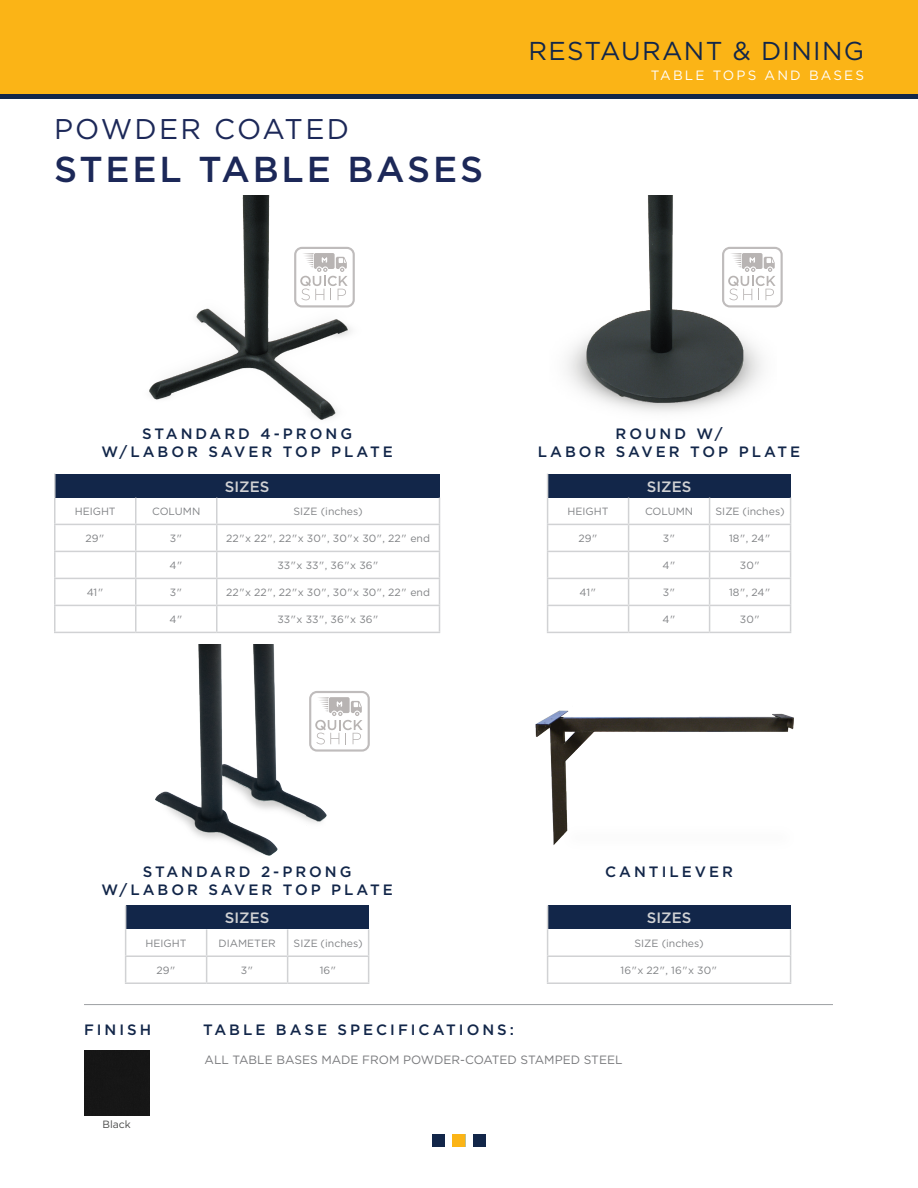
<style>
.page{position:relative;width:918px;height:1188px;background:#fff}
.page>*{position:absolute;margin:0;border:0;box-sizing:border-box;transform-origin:0 0}
.t1{font:500 36px "Gotham";letter-spacing:.08em;color:#1c2858}
.t2{font:28.5px "Gotham";letter-spacing:.08em;color:#1c2858}
.t3{font:25.8px "Gotham";letter-spacing:.05em;color:#122649}
.t4{font:500 15px "Gotham";letter-spacing:.2em;color:#122649}
.t5{font:500 15px "Gotham";color:#d1d2d4}
.t6{font:13.5px "Gotham";letter-spacing:.155em;color:#fff}
.t7{font:12px "Gotham";color:#78797c}
.t8{font:10.5px "Gotham";color:#808285}
.t9{font:10.5px "Gotham";color:#484948}
</style>
<div class="page">
<div style="left:0;top:0;width:918px;height:98px;background:#fbb416"></div>
<hr style="left:0;top:94px;width:918px;height:4px;background:#122649">
<img style="left:149px;top:195px;width:202px;height:225px">
<img style="left:567px;top:195px;width:208px;height:217px">
<svg style="left:294px;top:247px;width:61px;height:61px"></svg>
<svg style="left:722px;top:247px;width:61px;height:61px"></svg>
<hr style="left:84px;top:1004px;width:749px;height:1px;background:#9d9fa2">
<svg style="left:328px;top:691px;width:42px;height:61px"></svg>
<img style="left:156px;top:645px;width:172px;height:211px">
<img style="left:535px;top:710px;width:259px;height:135px">
<div style="left:432px;top:1134px;width:13px;height:13px;background:#122649"></div>
<div style="left:453px;top:1134px;width:12px;height:13px;background:#fbb416"></div>
<div style="left:473px;top:1134px;width:13px;height:13px;background:#122649"></div>
<div style="left:55px;top:474px;width:385px;height:24px;background:#122649"></div>
<hr style="left:54px;top:474px;width:2px;height:24px;background:#d1d2d4">
<hr style="left:54px;top:498px;width:2px;height:26px;background:#d1d2d4">
<hr style="left:216px;top:498px;width:2px;height:26px;background:#d1d2d4">
<hr style="left:54px;top:524px;width:82px;height:1px;background:#d1d2d4">
<hr style="left:54px;top:525px;width:2px;height:26px;background:#d1d2d4">
<hr style="left:136px;top:524px;width:81px;height:1px;background:#d1d2d4">
<hr style="left:217px;top:524px;width:223px;height:1px;background:#d1d2d4">
<hr style="left:216px;top:525px;width:2px;height:26px;background:#d1d2d4">
<hr style="left:54px;top:551px;width:82px;height:1px;background:#d1d2d4">
<hr style="left:54px;top:552px;width:2px;height:26px;background:#d1d2d4">
<hr style="left:136px;top:551px;width:81px;height:1px;background:#d1d2d4">
<hr style="left:217px;top:551px;width:223px;height:1px;background:#d1d2d4">
<hr style="left:216px;top:552px;width:2px;height:26px;background:#d1d2d4">
<hr style="left:54px;top:578px;width:82px;height:1px;background:#d1d2d4">
<hr style="left:54px;top:579px;width:2px;height:26px;background:#d1d2d4">
<hr style="left:136px;top:578px;width:81px;height:1px;background:#d1d2d4">
<hr style="left:217px;top:578px;width:223px;height:1px;background:#d1d2d4">
<hr style="left:216px;top:579px;width:2px;height:26px;background:#d1d2d4">
<hr style="left:54px;top:605px;width:82px;height:1px;background:#d1d2d4">
<hr style="left:54px;top:606px;width:2px;height:26px;background:#d1d2d4">
<hr style="left:136px;top:605px;width:81px;height:1px;background:#d1d2d4">
<svg style="left:135px;top:498px;width:1px;height:134px"></svg>
<hr style="left:217px;top:605px;width:223px;height:1px;background:#d1d2d4">
<hr style="left:216px;top:606px;width:2px;height:26px;background:#d1d2d4">
<svg style="left:439px;top:498px;width:1px;height:134px"></svg>
<hr style="left:54px;top:632px;width:82px;height:1px;background:#d1d2d4">
<hr style="left:136px;top:632px;width:81px;height:1px;background:#d1d2d4">
<hr style="left:217px;top:632px;width:223px;height:1px;background:#d1d2d4">
<div style="left:548px;top:474px;width:243px;height:24px;background:#122649"></div>
<hr style="left:547px;top:524px;width:82px;height:1px;background:#d1d2d4">
<hr style="left:629px;top:524px;width:81px;height:1px;background:#d1d2d4">
<hr style="left:710px;top:524px;width:81px;height:1px;background:#d1d2d4">
<hr style="left:547px;top:551px;width:82px;height:1px;background:#d1d2d4">
<hr style="left:629px;top:551px;width:81px;height:1px;background:#d1d2d4">
<hr style="left:710px;top:551px;width:81px;height:1px;background:#d1d2d4">
<hr style="left:547px;top:578px;width:82px;height:1px;background:#d1d2d4">
<hr style="left:629px;top:578px;width:81px;height:1px;background:#d1d2d4">
<hr style="left:710px;top:578px;width:81px;height:1px;background:#d1d2d4">
<hr style="left:547px;top:605px;width:82px;height:1px;background:#d1d2d4">
<svg style="left:547px;top:474px;width:1px;height:158px"></svg>
<hr style="left:629px;top:605px;width:81px;height:1px;background:#d1d2d4">
<svg style="left:628px;top:498px;width:1px;height:134px"></svg>
<hr style="left:710px;top:605px;width:81px;height:1px;background:#d1d2d4">
<svg style="left:709px;top:498px;width:1px;height:134px"></svg>
<svg style="left:790px;top:498px;width:1px;height:134px"></svg>
<hr style="left:547px;top:632px;width:82px;height:1px;background:#d1d2d4">
<hr style="left:629px;top:632px;width:81px;height:1px;background:#d1d2d4">
<hr style="left:710px;top:632px;width:81px;height:1px;background:#d1d2d4">
<div style="left:126px;top:905px;width:243px;height:24px;background:#122649"></div>
<hr style="left:125px;top:955px;width:82px;height:2px;background:#d1d2d4">
<svg style="left:125px;top:905px;width:1px;height:77px"></svg>
<hr style="left:207px;top:955px;width:81px;height:2px;background:#d1d2d4">
<svg style="left:206px;top:929px;width:1px;height:53px"></svg>
<hr style="left:288px;top:955px;width:81px;height:2px;background:#d1d2d4">
<svg style="left:287px;top:929px;width:1px;height:53px"></svg>
<svg style="left:368px;top:929px;width:1px;height:53px"></svg>
<hr style="left:125px;top:982px;width:82px;height:2px;background:#d1d2d4">
<hr style="left:207px;top:982px;width:81px;height:2px;background:#d1d2d4">
<hr style="left:288px;top:982px;width:81px;height:2px;background:#d1d2d4">
<div style="left:548px;top:905px;width:243px;height:24px;background:#122649"></div>
<hr style="left:547px;top:955px;width:244px;height:2px;background:#d1d2d4">
<svg style="left:547px;top:905px;width:1px;height:77px"></svg>
<svg style="left:790px;top:929px;width:1px;height:53px"></svg>
<hr style="left:547px;top:982px;width:244px;height:2px;background:#d1d2d4">
<div style="left:84px;top:1050px;width:65px;height:65px;background:#161616"></div>
<p class="t2" style="left:54px;top:110px;width:297px">POWDER COATED</p>
<p class="t1" style="left:54px;top:145px;width:431px">STEEL TABLE BASES</p>
<p class="t3" style="left:528px;top:34px;width:337px">RESTAURANT &amp; DINING</p>
<p class="t6" style="left:651px;top:67px;width:215px">TABLE TOPS AND BASES</p>
<p class="t4" style="left:142px;top:424px;width:211px">STANDARD 4-PRONG</p>
<p class="t4" style="left:101px;top:442px;width:293px">W/LABOR SAVER TOP PLATE</p>
<p class="t4" style="left:616px;top:424px;width:109px">ROUND W/</p>
<p class="t4" style="left:538px;top:442px;width:264px">LABOR SAVER TOP PLATE</p>
<p class="t5" style="left:225px;top:476px;width:46px">SIZES</p>
<p class="t5" style="left:647px;top:476px;width:46px">SIZES</p>
<p class="t8" style="left:75px;top:505px;width:43px">HEIGHT</p>
<p class="t8" style="left:152px;top:505px;width:50px">COLUMN</p>
<p class="t8" style="left:293px;top:505px;width:71px">SIZE (inches)</p>
<p class="t8" style="left:86px;top:532px;width:21px">29"</p>
<p class="t8" style="left:170px;top:532px;width:14px">3"</p>
<p class="t8" style="left:226px;top:532px;width:205px">22"x 22", 22"x 30", 30"x 30", 22" end</p>
<p class="t8" style="left:170px;top:559px;width:15px">4"</p>
<p class="t8" style="left:277px;top:559px;width:103px">33"x 33", 36"x 36"</p>
<p class="t8" style="left:87px;top:586px;width:18px">41"</p>
<p class="t8" style="left:170px;top:586px;width:14px">3"</p>
<p class="t8" style="left:226px;top:586px;width:205px">22"x 22", 22"x 30", 30"x 30", 22" end</p>
<p class="t8" style="left:170px;top:613px;width:15px">4"</p>
<p class="t8" style="left:277px;top:613px;width:103px">33"x 33", 36"x 36"</p>
<p class="t8" style="left:568px;top:505px;width:43px">HEIGHT</p>
<p class="t8" style="left:645px;top:505px;width:50px">COLUMN</p>
<p class="t8" style="left:716px;top:505px;width:70px">SIZE (inches)</p>
<p class="t8" style="left:578px;top:532px;width:21px">29"</p>
<p class="t8" style="left:663px;top:532px;width:14px">3"</p>
<p class="t8" style="left:729px;top:532px;width:43px">18", 24"</p>
<p class="t8" style="left:662px;top:559px;width:15px">4"</p>
<p class="t8" style="left:740px;top:559px;width:22px">30"</p>
<p class="t8" style="left:580px;top:586px;width:18px">41"</p>
<p class="t8" style="left:663px;top:586px;width:14px">3"</p>
<p class="t8" style="left:729px;top:586px;width:43px">18", 24"</p>
<p class="t8" style="left:662px;top:613px;width:15px">4"</p>
<p class="t8" style="left:740px;top:613px;width:22px">30"</p>
<p class="t4" style="left:143px;top:862px;width:210px">STANDARD 2-PRONG</p>
<p class="t4" style="left:101px;top:880px;width:293px">W/LABOR SAVER TOP PLATE</p>
<p class="t5" style="left:225px;top:908px;width:46px">SIZES</p>
<p class="t8" style="left:146px;top:937px;width:43px">HEIGHT</p>
<p class="t8" style="left:219px;top:937px;width:59px">DIAMETER</p>
<p class="t8" style="left:294px;top:937px;width:70px">SIZE (inches)</p>
<p class="t8" style="left:156px;top:963px;width:21px">29"</p>
<p class="t8" style="left:241px;top:963px;width:14px">3"</p>
<p class="t8" style="left:320px;top:963px;width:18px">16"</p>
<p class="t4" style="left:84px;top:1020px;width:69px">FINISH</p>
<p class="t4" style="left:203px;top:1020px;width:313px">TABLE BASE SPECIFICATIONS:</p>
<p class="t4" style="left:605px;top:862px;width:129px">CANTILEVER</p>
<p class="t5" style="left:647px;top:908px;width:46px">SIZES</p>
<p class="t8" style="left:634px;top:937px;width:71px">SIZE (inches)</p>
<p class="t8" style="left:621px;top:963px;width:98px">16"x 22", 16"x 30"</p>
<p class="t9" style="left:102px;top:1118px;width:30px">Black</p>
<p class="t7" style="left:205px;top:1052px;width:420px">ALL TABLE BASES MADE FROM POWDER-COATED STAMPED STEEL</p>
</div>
